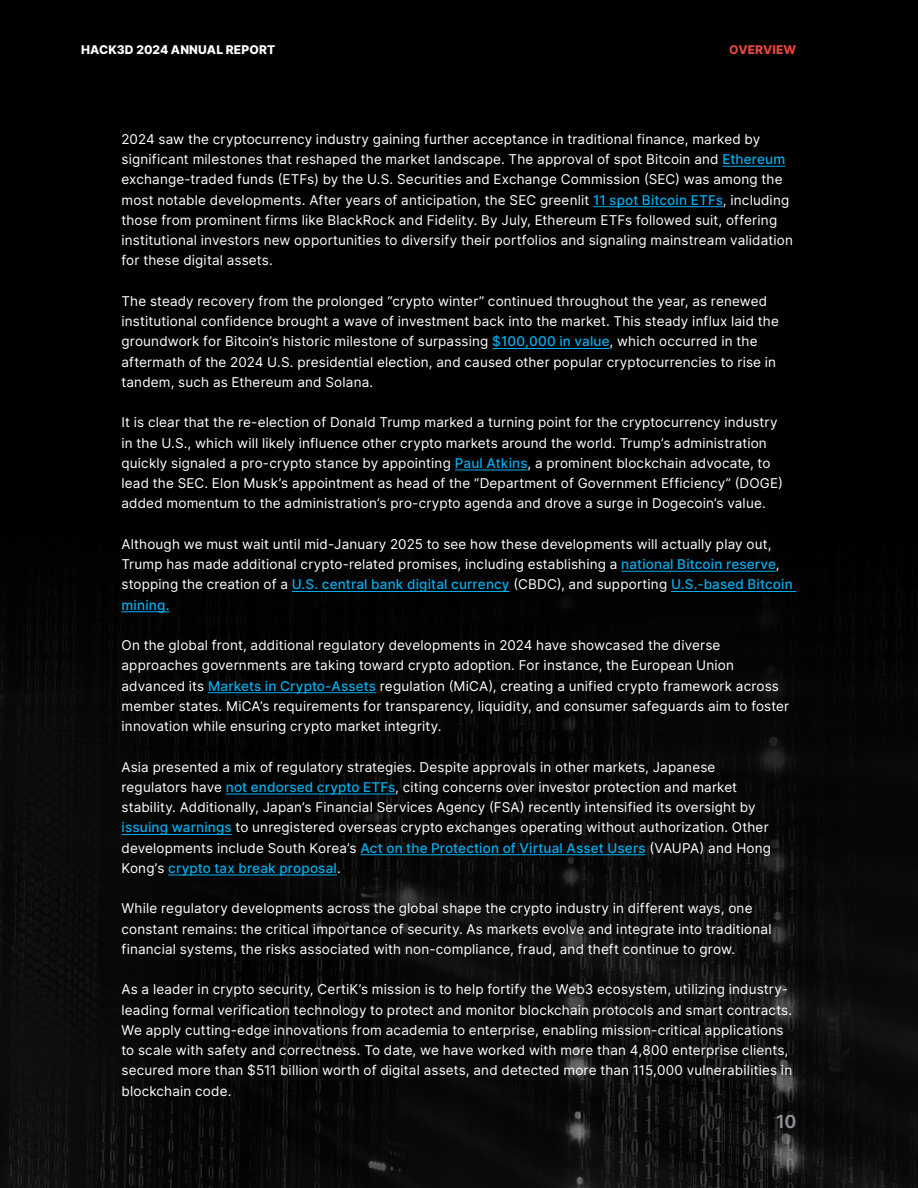
<style>
.page{position:relative;width:918px;height:1188px;background:#000}
.page>*{position:absolute;margin:0;border:0;box-sizing:border-box;transform-origin:0 0}
.table_of_content_title{font:600 18px "Inter";color:#8e9298}
.段落样式1{font:13.5px/20.2px "Inter";letter-spacing:.01em;color:#fff}
.t1{font:800 12px "Inter";letter-spacing:.01em;color:#fff}
.t2{font:800 12px "Inter";letter-spacing:.01em;color:#e6453d}
.s1{font-weight:500;color:#00aeef}
</style>
<div class="page">
<img style="left:0;top:469px;width:918px;height:719px">
<hr style="left:722px;top:166px;width:63px;height:1px;background:#00aeef">
<hr style="left:593px;top:206px;width:130px;height:1px;background:#00aeef">
<hr style="left:492px;top:348px;width:118px;height:1px;background:#00aeef">
<hr style="left:455px;top:470px;width:73px;height:1px;background:#00aeef">
<hr style="left:621px;top:571px;width:155px;height:1px;background:#00aeef">
<hr style="left:292px;top:591px;width:218px;height:1px;background:#00aeef">
<hr style="left:671px;top:591px;width:125px;height:1px;background:#00aeef">
<hr style="left:122px;top:611px;width:48px;height:1px;background:#00aeef">
<hr style="left:208px;top:692px;width:168px;height:1px;background:#00aeef">
<hr style="left:226px;top:794px;width:169px;height:1px;background:#00aeef">
<hr style="left:122px;top:834px;width:110px;height:1px;background:#00aeef">
<hr style="left:360px;top:854px;width:286px;height:1px;background:#00aeef">
<hr style="left:168px;top:875px;width:169px;height:1px;background:#00aeef">
<p class="t1" style="left:81px;top:41px;width:196px">HACK3D 2024 ANNUAL REPORT</p>
<p class="t2" style="left:729px;top:41px;width:69px">OVERVIEW</p>
<p class="段落样式1" style="left:122px;top:128px;width:673px">2024 saw the cryptocurrency industry gaining further acceptance in traditional finance, marked by significant milestones that reshaped the market landscape. The approval of spot Bitcoin and <span class="s1">Ethereum </span>exchange-traded funds (ETFs) by the U.S. Securities and Exchange Commission (SEC) was among the most notable developments. After years of anticipation, the SEC greenlit <span class="s1">11 spot Bitcoin ETFs</span>, including those from prominent firms like BlackRock and Fidelity. By July, Ethereum ETFs followed suit, offering institutional investors new opportunities to diversify their portfolios and signaling mainstream validation for these digital assets.</p>
<p class="段落样式1" style="left:122px;top:290px;width:659px">The steady recovery from the prolonged “crypto winter” continued throughout the year, as renewed institutional confidence brought a wave of investment back into the market. This steady influx laid the groundwork for Bitcoin’s historic milestone of surpassing <span class="s1">$100,000 in value</span>, which occurred in the aftermath of the 2024 U.S. presidential election, and caused other popular cryptocurrencies to rise in tandem, such as Ethereum and Solana.</p>
<p class="段落样式1" style="left:122px;top:412px;width:663px">It is clear that the re-election of Donald Trump marked a turning point for the cryptocurrency industry in the U.S., which will likely influence other crypto markets around the world. Trump’s administration quickly signaled a pro-crypto stance by appointing <span class="s1">Paul Atkins</span>, a prominent blockchain advocate, to lead the SEC. Elon Musk’s appointment as head of the “Department of Government Efficiency” (DOGE) added momentum to the administration’s pro-crypto agenda and drove a surge in Dogecoin’s value.</p>
<p class="段落样式1" style="left:122px;top:533px;width:673px">Although we must wait until mid-January 2025 to see how these developments will actually play out, Trump has made additional crypto-related promises, including establishing a <span class="s1">national Bitcoin reserve</span>, stopping the creation of a <span class="s1">U.S. central bank digital currency</span> (CBDC), and supporting <span class="s1">U.S.-based Bitcoin mining.</span></p>
<p class="段落样式1" style="left:122px;top:635px;width:669px">On the global front, additional regulatory developments in 2024 have showcased the diverse approaches governments are taking toward crypto adoption. For instance, the European Union advanced its <span class="s1">Markets in Crypto-Assets</span> regulation (MiCA), creating a unified crypto framework across member states. MiCA’s requirements for transparency, liquidity, and consumer safeguards aim to foster innovation while ensuring crypto market integrity.</p>
<p class="段落样式1" style="left:122px;top:756px;width:651px">Asia presented a mix of regulatory strategies. Despite approvals in other markets, Japanese regulators have <span class="s1">not endorsed crypto ETFs</span>, citing concerns over investor protection and market stability. Additionally, Japan’s Financial Services Agency (FSA) recently intensified its oversight by <span class="s1">issuing warnings</span> to unregistered overseas crypto exchanges operating without authorization. Other developments include South Korea’s <span class="s1">Act on the Protection of Virtual Asset Users</span> (VAUPA) and Hong Kong’s <span class="s1">crypto tax break proposal</span>.</p>
<p class="段落样式1" style="left:122px;top:898px;width:652px">While regulatory developments across the global shape the crypto industry in different ways, one constant remains: the critical importance of security. As markets evolve and integrate into traditional financial systems, the risks associated with non-compliance, fraud, and theft continue to grow.</p>
<p class="段落样式1" style="left:122px;top:979px;width:672px">As a leader in crypto security, CertiK’s mission is to help fortify the Web3 ecosystem, utilizing industry&shy;leading formal verification technology to protect and monitor blockchain protocols and smart contracts.<br>We apply cutting-edge innovations from academia to enterprise, enabling mission-critical applications to scale with safety and correctness. To date, we have worked with more than 4,800 enterprise clients, secured more than $511 billion worth of digital assets, and detected more than 115,000 vulnerabilities in blockchain code.</p>
<p class="table_of_content_title" style="left:776px;top:1108px;width:22px">10</p>
</div>
